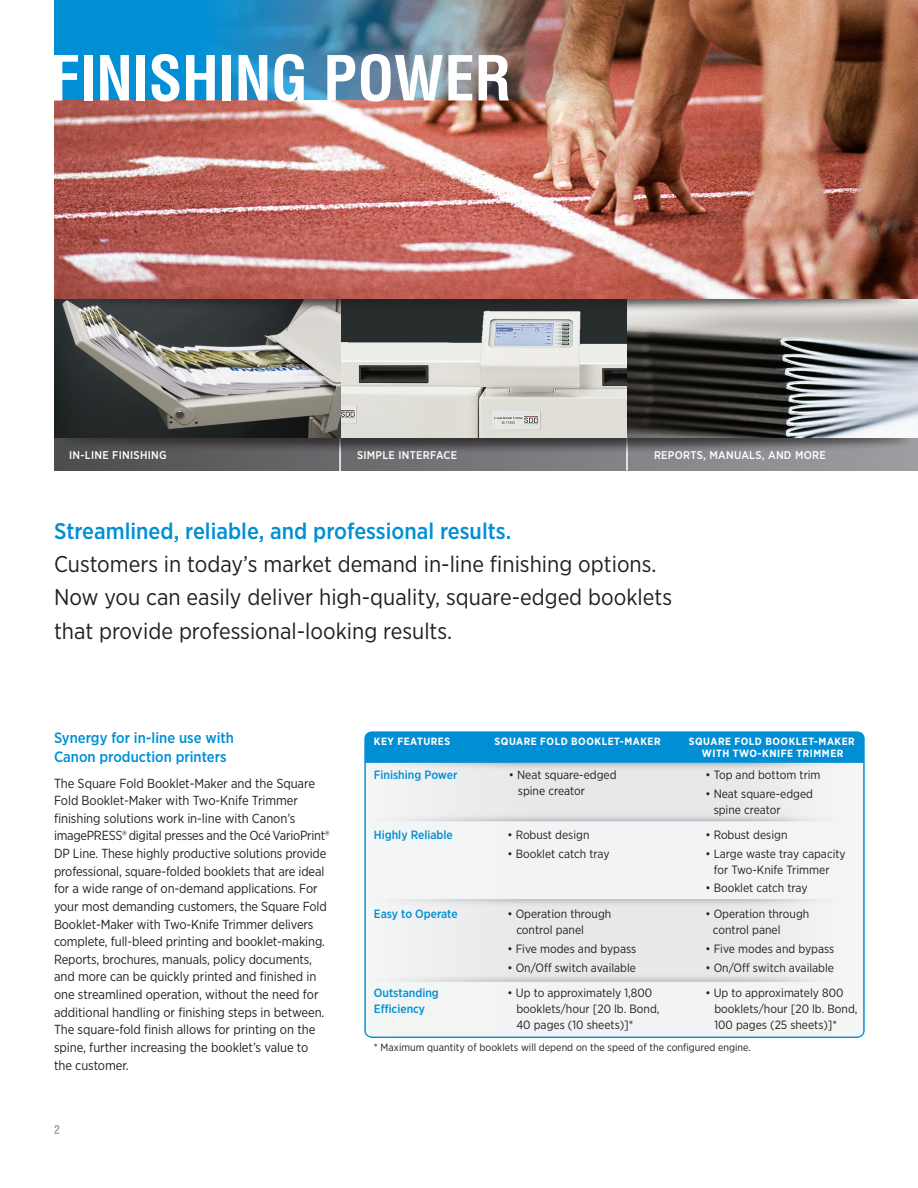
<style>
.page{position:relative;width:918px;height:1188px;background:#fff}
.page>*{position:absolute;margin:0;border:0;box-sizing:border-box;transform-origin:0 0}
.t1{font:700 condensed 60.6px "Helvetica";letter-spacing:-.01em;color:#fff}
.INTRO{font:22.65px/33.3px "Gotham Narrow";color:#231f20}
.INTRO-2{font:500 22.65px "Gotham Narrow";color:#008fd5}
.SUBHEAD{font:500 15px/19.5px "Gotham Narrow";color:#008fd5}
.TEXT{font:13.2px/17.7px "Gotham Narrow";letter-spacing:-.01em;color:#231f20}
.Key_Features_Chart_T{font:12px/15.8px "Gotham Narrow";color:#231f20}
.Key_Features_Chart_T-2{font:500 12px "Gotham Narrow";color:#008fd5}
.t2{font:700 condensed 12px "Helvetica";color:#a8a9ad}
.ALLCAPS_KO{font:500 11.25px "Gotham Narrow";letter-spacing:.025em;color:#fff}
.Key_Features_Title{font:700 10.5px "Gotham Narrow";letter-spacing:.05em;color:#fff}
.Key_Features_Chart_T-3{font:10.5px "Gotham Narrow";color:#231f20}
</style>
<div class="page">
<div style="left:54px;top:437px;width:864px;height:34px;background:linear-gradient(to right,#4e4e50,#9d9fa3)"></div>
<hr style="left:626px;top:301px;width:2px;height:170px;background:#fff">
<hr style="left:339px;top:298px;width:2px;height:182px;background:#fff">
<div style="left:57px;top:422px;width:857px;height:32px;background:#231f20;opacity:.75"></div>
<img style="left:54px;top:0;width:864px;height:438px">
<img style="left:364px;top:731px;width:500px;height:307px">
<svg style="left:739px;top:39px;width:93px;height:30px"></svg>
<div style="left:64px;top:281px;width:844px;height:32px;background:#231f20;opacity:.75"></div>
<svg style="left:71px;top:280px;width:830px;height:16px"></svg>
<img style="left:54px;top:0;width:542px;height:100px">
<p class="t1" style="left:50px;top:42px;width:464px">FINISHING POWER</p>
<p class="ALLCAPS_KO" style="left:69px;top:448px;width:99px">IN-LINE FINISHING</p>
<p class="ALLCAPS_KO" style="left:357px;top:448px;width:102px">SIMPLE INTERFACE</p>
<p class="ALLCAPS_KO" style="left:654px;top:448px;width:173px">REPORTS, MANUALS, AND MORE</p>
<p class="INTRO-2" style="left:54px;top:516px;width:459px">Streamlined, reliable, and professional results.</p>
<p class="INTRO" style="left:54px;top:547px;width:620px">Customers in today’s market demand in-line finishing options.<br>Now you can easily deliver high-quality, square-edged booklets that provide professional-looking results.</p>
<p class="SUBHEAD" style="left:54px;top:728px;width:182px">Synergy for in-line use with<br>Canon production printers</p>
<p class="TEXT" style="left:54px;top:774px;width:277px">The Square Fold Booklet-Maker and the Square Fold Booklet-Maker with Two-Knife Trimmer finishing solutions work in-line with Canon’s imagePRESS® digital presses and the Océ VarioPrint® DP Line. These highly productive solutions provide professional, square-folded booklets that are ideal for a wide range of on-demand applications. For your most demanding customers, the Square Fold Booklet-Maker with Two-Knife Trimmer delivers complete, full-bleed printing and booklet-making.<br>Reports, brochures, manuals, policy documents, and more can be quickly printed and finished in one streamlined operation, without the need for additional handling or finishing steps in between.<br>The square-fold finish allows for printing on the spine, further increasing the booklet’s value to<br>the customer.</p>
<p class="t2" style="left:54px;top:1122px;width:7px">2</p>
<p class="Key_Features_Title" style="left:374px;top:734px;width:78px">KEY FEATURES</p>
<p class="Key_Features_Title" style="left:495px;top:734px;width:168px">SQUARE FOLD BOOKLET-MAKER</p>
<p class="Key_Features_Title" style="left:689px;top:734px;width:168px">SQUARE FOLD BOOKLET-MAKER</p>
<p class="Key_Features_Title" style="left:702px;top:746px;width:143px">WITH TWO-KNIFE TRIMMER</p>
<p class="Key_Features_Chart_T-2" style="left:374px;top:767px;width:85px">Finishing Power</p>
<p class="Key_Features_Chart_T" style="left:509px;top:767px;width:109px">• Neat square-edged</p>
<p class="Key_Features_Chart_T" style="left:705px;top:767px;width:117px">• Top and bottom trim</p>
<p class="Key_Features_Chart_T" style="left:518px;top:782px;width:69px">spine creator</p>
<p class="Key_Features_Chart_T" style="left:714px;top:785px;width:101px;text-indent:-8px">• Neat square-edged spine creator</p>
<p class="Key_Features_Chart_T-2" style="left:374px;top:827px;width:80px">Highly Reliable</p>
<p class="Key_Features_Chart_T" style="left:507px;top:827px;width:84px">• Robust design</p>
<p class="Key_Features_Chart_T" style="left:705px;top:827px;width:84px">• Robust design</p>
<p class="Key_Features_Chart_T" style="left:507px;top:845px;width:104px">• Booklet catch tray</p>
<p class="Key_Features_Chart_T" style="left:714px;top:845px;width:134px;text-indent:-8px">• Large waste tray capacity for Two-Knife Trimmer</p>
<p class="Key_Features_Chart_T" style="left:705px;top:880px;width:104px">• Booklet catch tray</p>
<p class="Key_Features_Chart_T-2" style="left:374px;top:906px;width:85px">Easy to Operate</p>
<p class="Key_Features_Chart_T" style="left:507px;top:905px;width:105px">• Operation through</p>
<p class="Key_Features_Chart_T" style="left:705px;top:905px;width:105px">• Operation through</p>
<p class="Key_Features_Chart_T" style="left:516px;top:922px;width:69px">control panel</p>
<p class="Key_Features_Chart_T" style="left:713px;top:922px;width:69px">control panel</p>
<p class="Key_Features_Chart_T" style="left:507px;top:941px;width:130px">• Five modes and bypass</p>
<p class="Key_Features_Chart_T" style="left:705px;top:941px;width:130px">• Five modes and bypass</p>
<p class="Key_Features_Chart_T" style="left:507px;top:959px;width:130px">• On/Off switch available</p>
<p class="Key_Features_Chart_T" style="left:705px;top:959px;width:130px">• On/Off switch available</p>
<p class="Key_Features_Chart_T-2" style="left:374px;top:985px;width:66px">Outstanding</p>
<p class="Key_Features_Chart_T" style="left:507px;top:985px;width:146px">• Up to approximately 1,800</p>
<p class="Key_Features_Chart_T" style="left:705px;top:985px;width:140px">• Up to approximately 800</p>
<p class="Key_Features_Chart_T-2" style="left:374px;top:1001px;width:53px">Efficiency</p>
<p class="Key_Features_Chart_T" style="left:516px;top:1001px;width:145px">booklets/hour [20 lb. Bond,</p>
<p class="Key_Features_Chart_T" style="left:714px;top:1001px;width:145px">booklets/hour [20 lb. Bond,</p>
<p class="Key_Features_Chart_T" style="left:516px;top:1016px;width:119px">40 pages (10 sheets)]*</p>
<p class="Key_Features_Chart_T" style="left:714px;top:1016px;width:124px">100 pages (25 sheets)]*</p>
<p class="Key_Features_Chart_T-3" style="left:374px;top:1041px;width:378px">* Maximum quantity of booklets will depend on the speed of the configured engine.</p>
</div>
